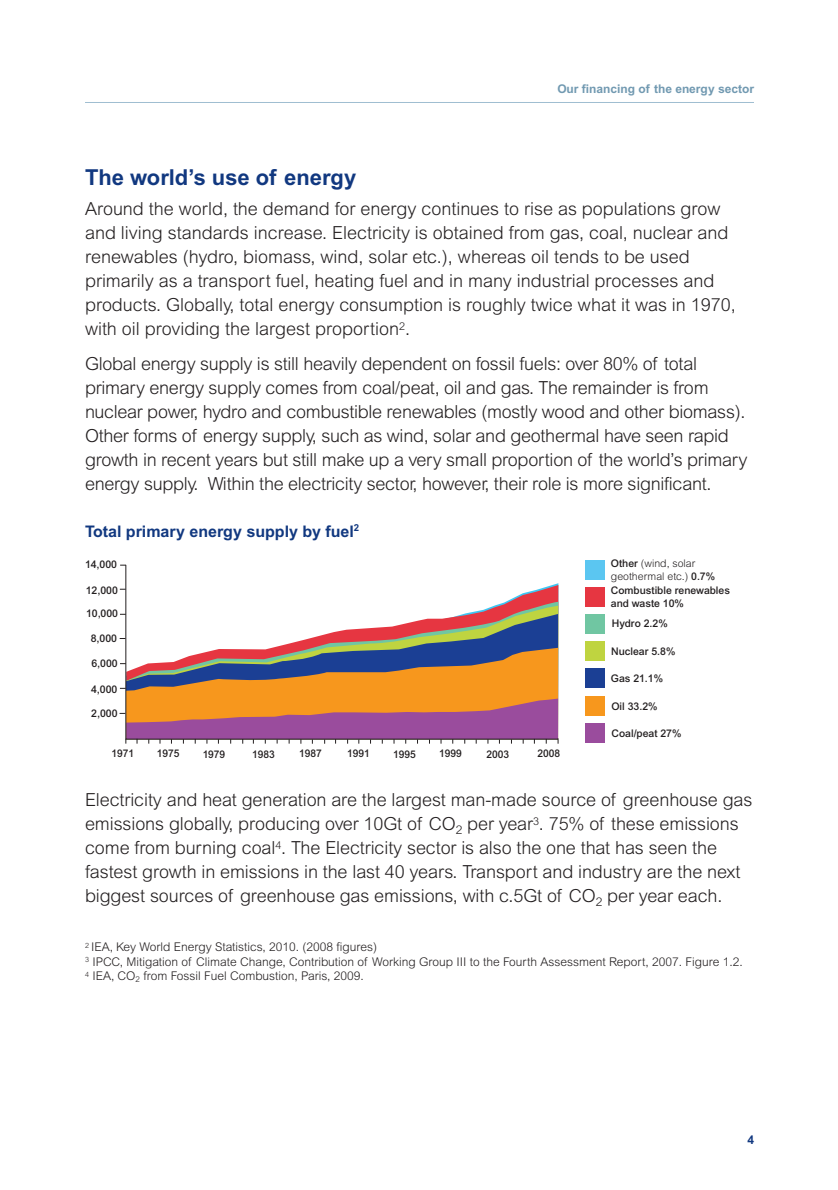
<style>
.page{position:relative;width:838px;height:1190px;background:#fff}
.page>*{position:absolute;margin:0;border:0;box-sizing:border-box;transform-origin:0 0}
.t1{font:700 22px "Arial";color:#113880}
.t2{font:300 18px/24px "Arial";letter-spacing:-.005em;color:#231f20}
.t3{font:700 16px "Arial";color:#113880}
.t4{font:300 12px/14.4px "Arial";color:#231f20}
.t5{font:700 12px "Arial";color:#7199b1}
.t6{font:700 12px "Arial";color:#113880}
.t7{font:500 10.6px/12.2px "Arial";color:#231f20}
.t8{font:300 10.6px/12.2px "Arial";color:#231f20}
.s1{font-weight:500}
</style>
<div class="page">
<svg style="left:125px;top:564px;width:434px;height:84px"></svg>
<div style="left:586px;top:723px;width:19px;height:20px;background:#9a4c9d"></div>
<div style="left:585px;top:668px;width:20px;height:20px;background:#1b3f94"></div>
<div style="left:585px;top:614px;width:20px;height:20px;background:#70c6a2"></div>
<div style="left:585px;top:696px;width:20px;height:20px;background:#f7971d"></div>
<div style="left:585px;top:641px;width:20px;height:20px;background:#bfd440"></div>
<div style="left:585px;top:587px;width:20px;height:20px;background:#e63641"></div>
<div style="left:585px;top:560px;width:20px;height:20px;background:#5bc6f1"></div>
<svg style="left:120px;top:648px;width:439px;height:96px;background:#b67a66"></svg>
<hr style="left:85px;top:102px;width:669px;height:1px;background:#a0bed1">
<p class="t5" style="left:557px;top:85px;width:198px">Our financing of the energy sector</p>
<p class="t1" style="left:85px;top:170px;width:273px">The world’s use of energy</p>
<p class="t2" style="left:85px;top:198px;width:652px">Around the world, the demand for energy continues to rise as populations grow and living standards increase. Electricity is obtained from gas, coal, nuclear and renewables (hydro, biomass, wind, solar etc.), whereas oil tends to be used primarily as a transport fuel, heating fuel and in many industrial processes and products. Globally, total energy consumption is roughly twice what it was in 1970, with oil providing the largest proportion<sup>2</sup>.</p>
<p class="t2" style="left:85px;top:354px;width:664px">Global energy supply is still heavily dependent on fossil fuels: over 80% of total primary energy supply comes from coal/peat, oil and gas. The remainder is from nuclear power, hydro and combustible renewables (mostly wood and other biomass).<br>Other forms of energy supply, such as wind, solar and geothermal have seen rapid growth in recent years but still make up a very small proportion of the world’s primary energy supply. Within the electricity sector, however, their role is more significant.</p>
<p class="t3" style="left:85px;top:525px;width:276px">Total primary energy supply by fuel<sup>2</sup></p>
<p class="t7" style="left:85px;top:559px;width:34px">14,000</p>
<p class="t7" style="left:86px;top:585px;width:34px">12,000</p>
<p class="t7" style="left:86px;top:609px;width:34px">10,000</p>
<p class="t7" style="left:91px;top:634px;width:28px">8,000</p>
<p class="t7" style="left:91px;top:658px;width:28px">6,000</p>
<p class="t7" style="left:91px;top:684px;width:28px">4,000</p>
<p class="t7" style="left:91px;top:709px;width:28px">2,000</p>
<p class="t7" style="left:112px;top:748px;width:24px">1971</p>
<p class="t7" style="left:157px;top:748px;width:24px">1975</p>
<p class="t7" style="left:203px;top:749px;width:24px">1979</p>
<p class="t7" style="left:252px;top:749px;width:24px">1983</p>
<p class="t7" style="left:299px;top:748px;width:24px">1987</p>
<p class="t7" style="left:347px;top:749px;width:24px">1991</p>
<p class="t7" style="left:393px;top:749px;width:24px">1995</p>
<p class="t7" style="left:439px;top:748px;width:24px">1999</p>
<p class="t7" style="left:486px;top:749px;width:24px">2003</p>
<p class="t7" style="left:538px;top:748px;width:24px">2008</p>
<p class="t8" style="left:611px;top:559px;width:106px"><span class="s1">Other</span> (wind, solar geothermal etc.) <span class="s1">0.7%</span></p>
<p class="t7" style="left:611px;top:586px;width:121px">Combustible renewables and waste 10%</p>
<p class="t7" style="left:612px;top:619px;width:57px">Hydro 2.2%</p>
<p class="t7" style="left:611px;top:646px;width:66px">Nuclear 5.8%</p>
<p class="t7" style="left:611px;top:673px;width:54px">Gas 21.1%</p>
<p class="t7" style="left:611px;top:701px;width:48px">Oil 33.2%</p>
<p class="t7" style="left:612px;top:728px;width:71px">Coal/peat 27%</p>
<p class="t2" style="left:85px;top:789px;width:669px">Electricity and heat generation are the largest man-made source of greenhouse gas emissions globally, producing over 10Gt of CO<sub>2</sub> per year<sup>3</sup>. 75% of these emissions come from burning coal<sup>4</sup>. The Electricity sector is also the one that has seen the fastest growth in emissions in the last 40 years. Transport and industry are the next biggest sources of greenhouse gas emissions, with c.5Gt of CO<sub>2</sub> per year each.</p>
<p class="t4" style="left:85px;top:941px;width:659px"><sup>2</sup> IEA, Key World Energy Statistics, 2010. (2008 figures)<br><sup>3</sup> IPCC, Mitigation of Climate Change, Contribution of Working Group III to the Fourth Assessment Report, 2007. Figure 1.2.<br><sup>4</sup> IEA, CO<sub>2</sub> from Fossil Fuel Combustion, Paris, 2009.</p>
<p class="t6" style="left:747px;top:1135px;width:8px">4</p>
</div>
